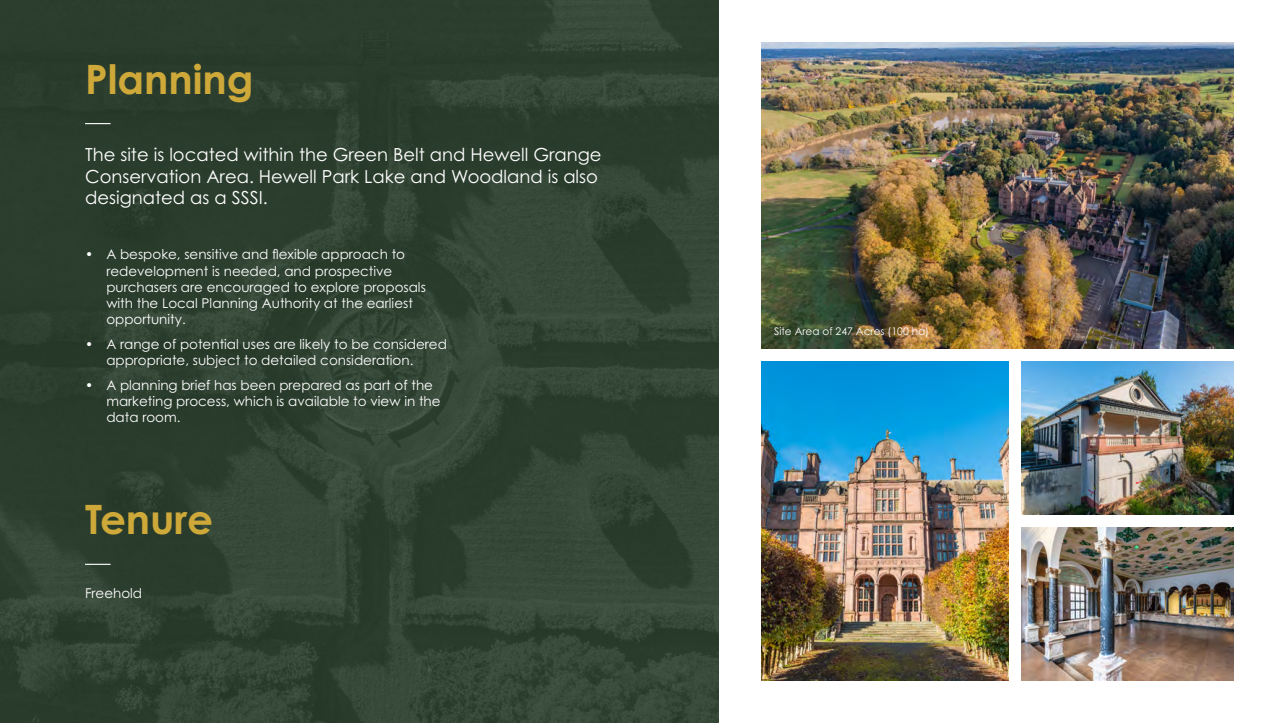
<style>
.page{position:relative;width:1276px;height:723px;background:#fff}
.page>*{position:absolute;margin:0;border:0;box-sizing:border-box;transform-origin:0 0}
.t1{font:700 40.5px "Century Gothic Pro";color:#cea93a}
.t2{font:18px/21.6px "Century Gothic Pro";color:#fff}
.t3{font:13.5px/16.2px "Century Gothic Pro";color:#fff}
.t4{font:10.5px "Century Gothic Pro";color:#fff}
</style>
<div class="page">
<img style="left:0;top:0;width:719px;height:723px">
<svg style="left:85px;top:123px;width:26px;height:1px"></svg>
<svg style="left:85px;top:564px;width:26px;height:1px"></svg>
<img style="left:1021px;top:527px;width:212px;height:153px">
<img style="left:761px;top:361px;width:248px;height:319px">
<img style="left:1021px;top:361px;width:212px;height:154px">
<img style="left:761px;top:43px;width:472px;height:306px">
<h1 class="t1" style="left:85px;top:54px;width:170px">Planning</h1>
<h2 class="t2" style="left:85px;top:143px;width:518px">The site is located within the Green Belt and Hewell Grange<br>Conservation Area. Hewell Park Lake and Woodland is also designated as a SSSI.</h2>
<p class="t3" style="left:106px;top:246px;width:321px;text-indent:-21px">• A bespoke, sensitive and flexible approach to redevelopment is needed, and prospective purchasers are encouraged to explore proposals with the Local Planning Authority at the earliest opportunity.</p>
<p class="t3" style="left:106px;top:336px;width:342px;text-indent:-21px">• A range of potential uses are likely to be considered appropriate, subject to detailed consideration.</p>
<p class="t3" style="left:106px;top:377px;width:336px;text-indent:-21px">• A planning brief has been prepared as part of the marketing process, which is available to view in the data room.</p>
<h1 class="t1" style="left:85px;top:494px;width:130px">Tenure</h1>
<p class="t3" style="left:85px;top:585px;width:59px">Freehold</p>
<p class="t4" style="left:774px;top:325px;width:157px">Site Area of 247 Acres (100 ha)</p>
</div>
